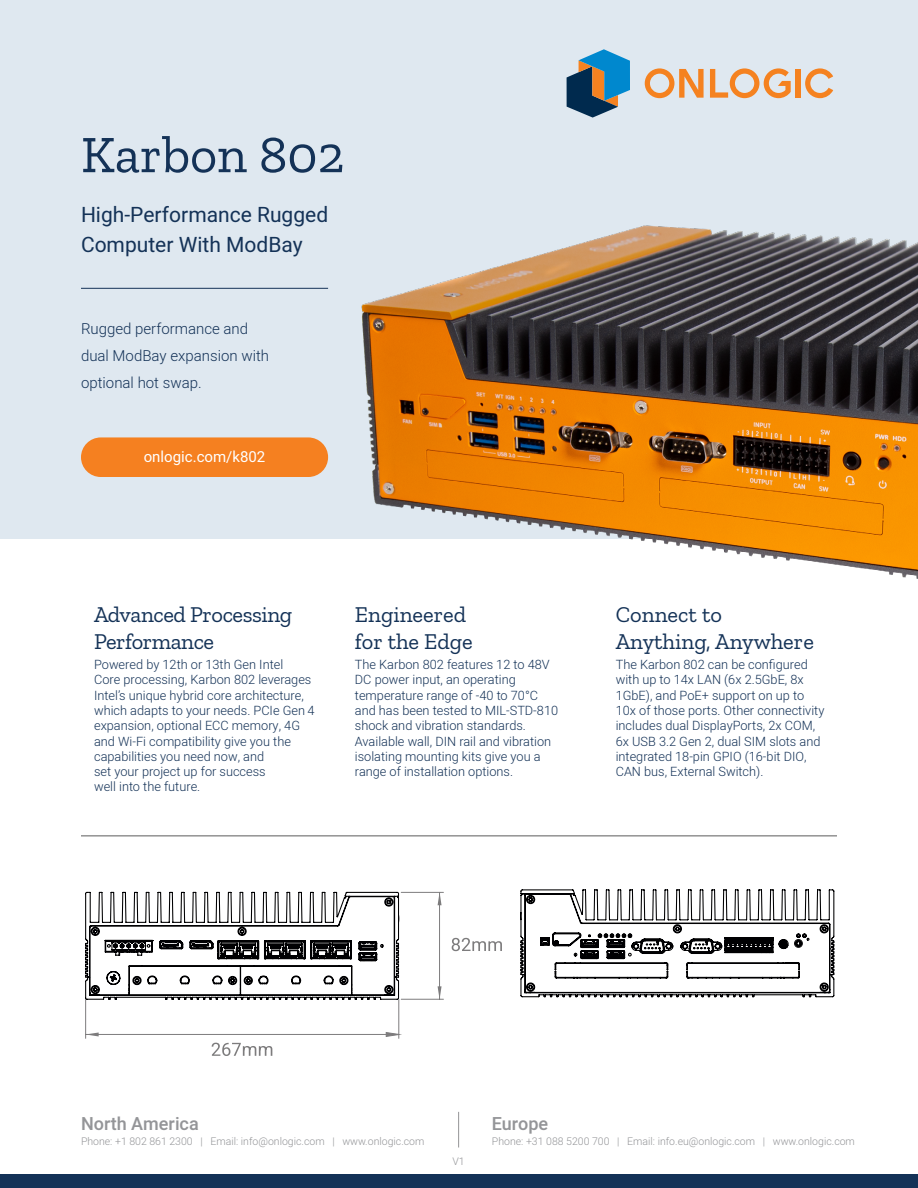
<style>
.page{position:relative;width:918px;height:1188px;background:#fff}
.page>*{position:absolute;margin:0;border:0;box-sizing:border-box;transform-origin:0 0}
.t1{font:52.5px "Zilla Slab";color:#143257}
.t2{font:22.5px/27px "Zilla Slab";color:#143257}
.t3{font:22.5px/27px "Zilla Slab";letter-spacing:-.02em;color:#143257}
.t4{font:21px/30px "Heebo";color:#143257}
.t5{font:500 18px "Heebo";color:#949598}
.t6{font:300 15px/27px "Heebo";color:#143257}
.t7{font:15px "Heebo";color:#fff}
.t8{font:300 12.75px/15.3px "Heebo";color:#143257}
.t9{font:300 10.5px "Heebo";color:#949598}
</style>
<div class="page">
<div style="left:0;top:0;width:918px;height:539px;background:#dfe8f0"></div>
<div style="left:0;top:1174px;width:918px;height:14px;background:#143257"></div>
<hr style="left:81px;top:836px;width:756px;height:1px;background:#5b5b5c">
<hr style="left:81px;top:288px;width:247px;height:1px;background:#143257">
<div style="left:81px;top:437px;width:247px;height:40px;background:#f58020;border-radius:20px"></div>
<img style="left:288px;top:77px;width:630px;height:502px">
<svg style="left:85px;top:891px;width:315px;height:109px"></svg>
<svg style="left:438px;top:986px;width:4px;height:13px"></svg>
<svg style="left:438px;top:895px;width:4px;height:10px"></svg>
<hr style="left:439px;top:892px;width:1px;height:107px;background:#7d7c7d">
<hr style="left:401px;top:999px;width:42px;height:1px;background:#7d7c7d">
<hr style="left:401px;top:892px;width:42px;height:1px;background:#7d7c7d">
<svg style="left:452px;top:938px;width:50px;height:13px"></svg>
<svg style="left:86px;top:1032px;width:314px;height:5px"></svg>
<hr style="left:86px;top:1034px;width:313px;height:1px;background:#7d7c7d">
<hr style="left:85px;top:999px;width:1px;height:39px;background:#7d7c7d">
<hr style="left:398px;top:999px;width:1px;height:39px;background:#7d7c7d">
<svg style="left:212px;top:1043px;width:60px;height:13px"></svg>
<svg style="left:520px;top:889px;width:315px;height:109px"></svg>
<div style="left:795px;top:69px;width:6px;height:29px;background:#f58220"></div>
<svg style="left:645px;top:68px;width:59px;height:30px"></svg>
<svg style="left:710px;top:68px;width:81px;height:30px"></svg>
<svg style="left:805px;top:68px;width:28px;height:30px"></svg>
<svg style="left:567px;top:49px;width:63px;height:69px"></svg>
<hr style="left:458px;top:1112px;width:1px;height:36px;background:#949597">
<h1 class="t1" style="left:81px;top:126px;width:265px">Karbon 802</h1>
<h3 class="t4" style="left:81px;top:200px;width:249px">High-Performance Rugged<br>Computer With ModBay</h3>
<p class="t6" style="left:81px;top:315px;width:190px">Rugged performance and dual ModBay expansion with optional hot swap.</p>
<p class="t7" style="left:144px;top:447px;width:123px">onlogic.com/k802</p>
<h2 class="t3" style="left:94px;top:601px;width:200px">Advanced Processing<br>Performance</h2>
<p class="t8" style="left:94px;top:657px;width:222px">Powered by 12th or 13th Gen Intel<br>Core processing, Karbon 802 leverages Intel’s unique hybrid core architecture, which adapts to your needs. PCIe Gen 4 expansion, optional ECC memory, 4G and Wi-Fi compatibility give you the capabilities you need now, and<br>set your project up for success<br>well into the future.</p>
<h2 class="t2" style="left:355px;top:601px;width:119px">Engineered for the Edge</h2>
<p class="t8" style="left:355px;top:657px;width:205px">The Karbon 802 features 12 to 48V<br>DC power input, an operating temperature range of -40 to 70°C and has been tested to MIL-STD-810 shock and vibration standards.<br>Available wall, DIN rail and vibration isolating mounting kits give you a range of installation options.</p>
<h2 class="t2" style="left:616px;top:601px;width:200px">Connect to<br>Anything, Anywhere</h2>
<p class="t8" style="left:616px;top:657px;width:210px">The Karbon 802 can be configured with up to 14x LAN (6x 2.5GbE, 8x 1GbE), and PoE+ support on up to 10x of those ports. Other connectivity includes dual DisplayPorts, 2x COM, 6x USB 3.2 Gen 2, dual SIM slots and integrated 18-pin GPIO (16-bit DIO, CAN bus, External Switch).</p>
<h3 class="t5" style="left:81px;top:1111px;width:119px">North America</h3>
<p class="t9" style="left:81px;top:1134px;width:345px">Phone: +1 802 861 2300 | Email: info@onlogic.com | www.onlogic.com</p>
<p class="t9" style="left:452px;top:1154px;width:14px">V1</p>
<h3 class="t5" style="left:492px;top:1111px;width:58px">Europe</h3>
<p class="t9" style="left:492px;top:1134px;width:365px">Phone: +31 088 5200 700 | Email: info.eu@onlogic.com | www.onlogic.com</p>
</div>
